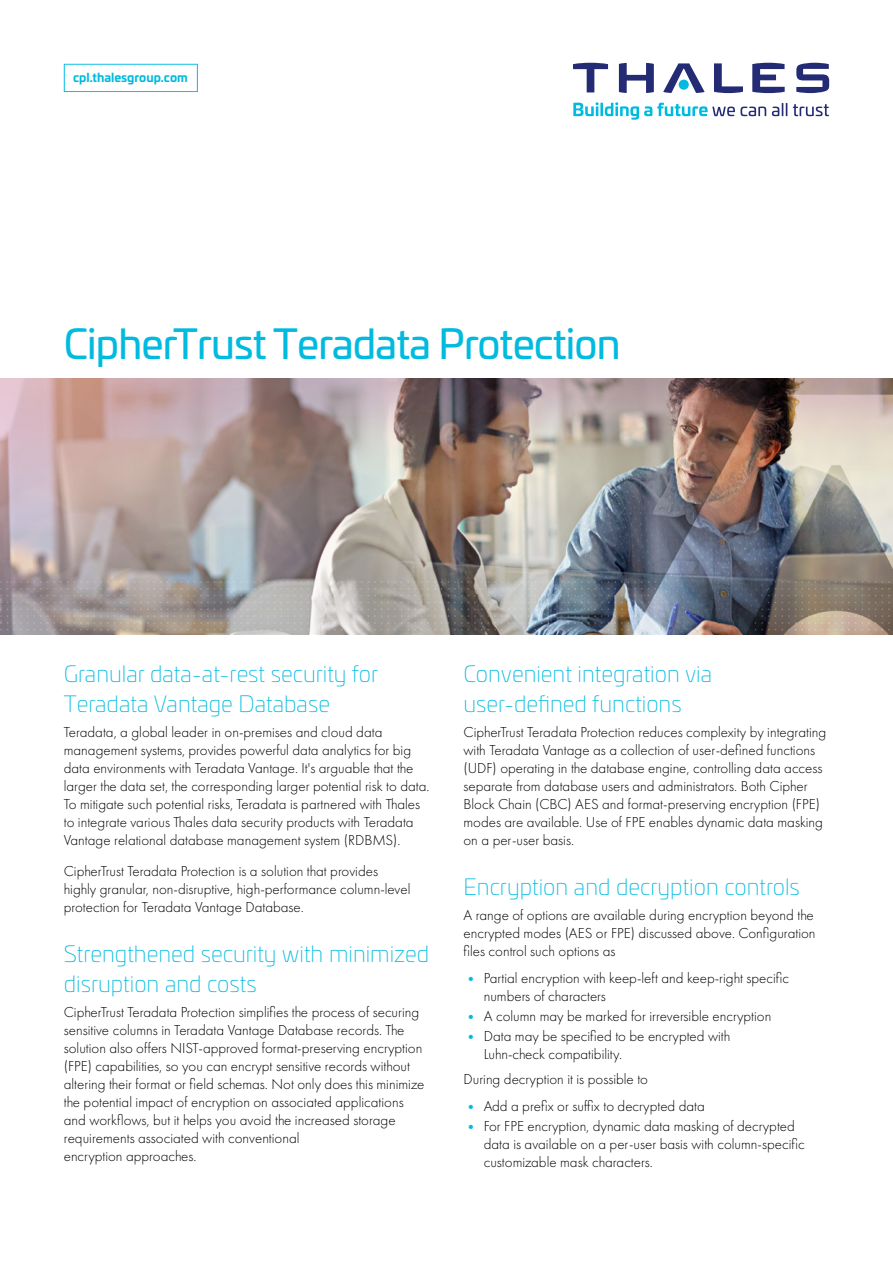
<style>
.page{position:relative;width:893px;height:1263px;background:#fff}
.page>*{position:absolute;margin:0;border:0;box-sizing:border-box;transform-origin:0 0}
.t1{font:40.5px "Univia Pro";letter-spacing:-.02em;color:#00bbdf}
.t2{font:200 22.5px/30px "Univia Pro";color:#00bbdf}
.t3{font:300 15px/18px "Futura PT";color:#000}
.t4{font:700 12px "Univia Pro";color:#00bbdf}
.s1{font-weight:400;color:#00bbdf}
</style>
<div class="page">
<img style="left:0;top:378px;width:893px;height:257px">
<svg style="left:64px;top:64px;width:134px;height:28px"></svg>
<svg style="left:796px;top:63px;width:33px;height:30px"></svg>
<svg style="left:752px;top:63px;width:33px;height:30px"></svg>
<svg style="left:714px;top:63px;width:29px;height:30px"></svg>
<svg style="left:663px;top:63px;width:42px;height:30px"></svg>
<div style="left:679px;top:80px;width:10px;height:10px;background:#00bbdf;border-radius:50%"></div>
<svg style="left:619px;top:63px;width:35px;height:30px"></svg>
<svg style="left:573px;top:63px;width:35px;height:29px"></svg>
<svg style="left:573px;top:102px;width:193px;height:18px"></svg>
<svg style="left:772px;top:103px;width:15px;height:13px"></svg>
<svg style="left:793px;top:104px;width:36px;height:12px"></svg>
<p class="t4" style="left:73px;top:68px;width:116px">cpl.thalesgroup.com</p>
<h1 class="t1" style="left:64px;top:314px;width:558px">CipherTrust Teradata Protection</h1>
<h2 class="t2" style="left:64px;top:658px;width:316px">Granular data-at-rest security for<br>Teradata Vantage Database</h2>
<p class="t3" style="left:64px;top:723px;width:367px">Teradata, a global leader in on-premises and cloud data management systems, provides powerful data analytics for big data environments with Teradata Vantage. It's arguable that the larger the data set, the corresponding larger potential risk to data.<br>To mitigate such potential risks, Teradata is partnered with Thales to integrate various Thales data security products with Teradata Vantage relational database management system (RDBMS).</p>
<p class="t3" style="left:64px;top:862px;width:348px">CipherTrust Teradata Protection is a solution that provides highly granular, non-disruptive, high-performance column-level protection for Teradata Vantage Database.</p>
<h2 class="t2" style="left:64px;top:938px;width:367px">Strengthened security with minimized disruption and costs</h2>
<p class="t3" style="left:64px;top:1003px;width:362px">CipherTrust Teradata Protection simplifies the process of securing sensitive columns in Teradata Vantage Database records. The solution also offers NIST-approved format-preserving encryption (FPE) capabilities, so you can encrypt sensitive records without altering their format or field schemas. Not only does this minimize the potential impact of encryption on associated applications and workflows, but it helps you avoid the increased storage requirements associated with conventional<br>encryption approaches.</p>
<h2 class="t2" style="left:463px;top:658px;width:250px">Convenient integration via user-defined functions</h2>
<p class="t3" style="left:463px;top:723px;width:364px">CipherTrust Teradata Protection reduces complexity by integrating with Teradata Vantage as a collection of user-defined functions (UDF) operating in the database engine, controlling data access separate from database users and administrators. Both Cipher Block Chain (CBC) AES and format-preserving encryption (FPE) modes are available. Use of FPE enables dynamic data masking on a per-user basis.</p>
<h2 class="t2" style="left:463px;top:871px;width:338px">Encryption and decryption controls</h2>
<p class="t3" style="left:463px;top:906px;width:353px;text-align:justify">A range of options are available during encryption beyond the encrypted modes (AES or FPE) discussed above. Configuration files control such options as</p>
<p class="t3" style="left:484px;top:969px;width:307px;text-indent:-20px"><span class="s1">•</span> Partial encryption with keep-left and keep-right specific numbers of characters</p>
<p class="t3" style="left:463px;top:1007px;width:309px"><span class="s1">•</span> A column may be marked for irreversible encryption</p>
<p class="t3" style="left:484px;top:1027px;width:248px;text-indent:-20px"><span class="s1">•</span> Data may be specified to be encrypted with<br>Luhn-check compatibility.</p>
<p class="t3" style="left:463px;top:1070px;width:186px">During decryption it is possible to</p>
<p class="t3" style="left:463px;top:1097px;width:243px"><span class="s1">•</span> Add a prefix or suffix to decrypted data</p>
<p class="t3" style="left:484px;top:1117px;width:322px;text-indent:-20px"><span class="s1">•</span> For FPE encryption, dynamic data masking of decrypted data is available on a per-user basis with column-specific customizable mask characters.</p>
</div>
